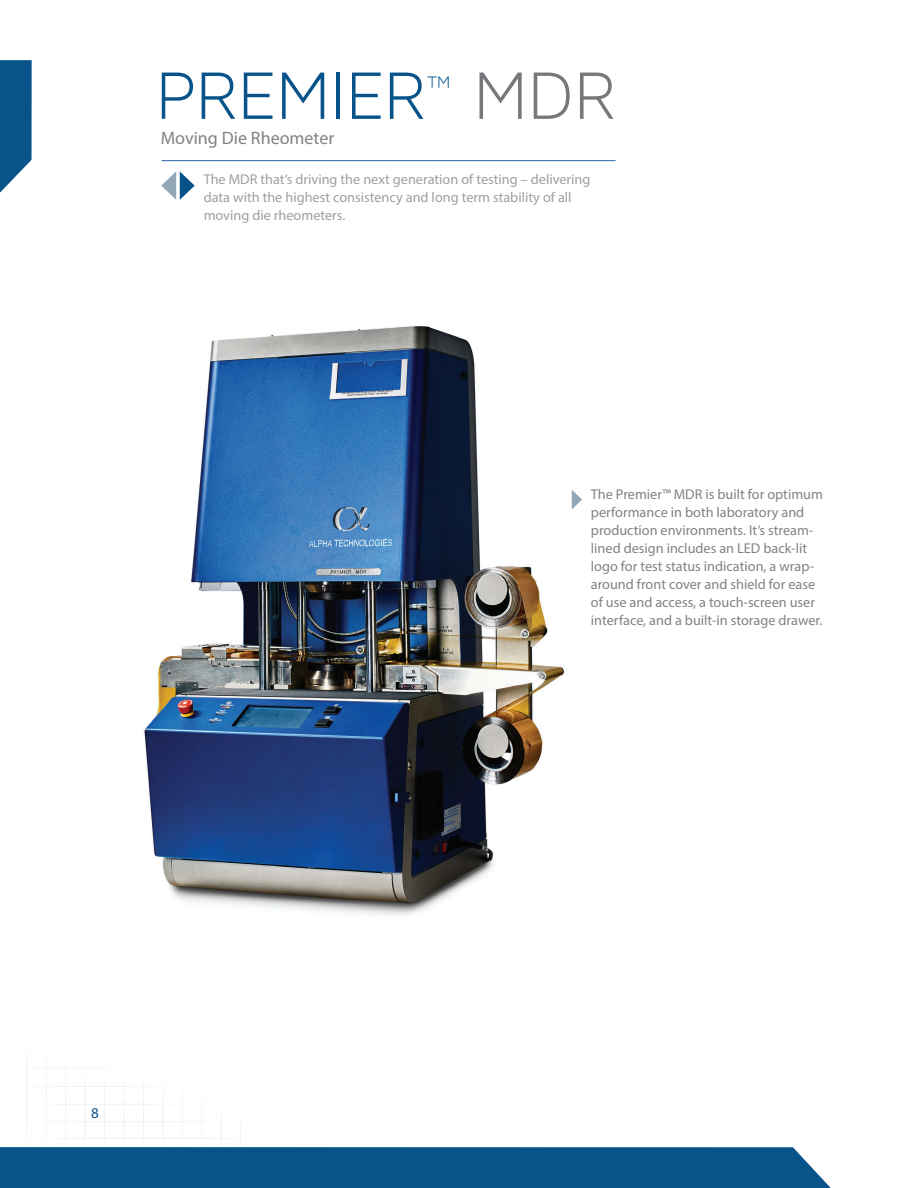
<style>
.page{position:relative;width:918px;height:1188px;background:#fff}
.page>*{position:absolute;margin:0;border:0;box-sizing:border-box;transform-origin:0 0}
.t1{font:72px "Maven Pro Light 300";letter-spacing:.005em;color:#07538a}
.t2{font:18px "Myriad Pro";color:#808285}
.t3{font:15px "Myriad Pro";color:#07538a}
.t4{font:14.25px/18px "Myriad Pro";color:#818285}
.t5{font:14.25px/18px "Myriad Pro";color:#9d9fa2}
.s1{color:#76787b}
</style>
<div class="page">
<img style="left:144px;top:326px;width:428px;height:590px">
<svg style="left:161px;top:171px;width:34px;height:29px"></svg>
<svg style="left:0;top:60px;width:32px;height:133px;background:#296a9a"></svg>
<img style="left:26px;top:1065px;width:215px;height:82px">
<hr style="left:162px;top:160px;width:454px;height:1px;background:#2a64a1">
<svg style="left:572px;top:490px;width:10px;height:19px"></svg>
<div style="left:0;top:1147px;width:831px;height:41px;background:#07538a"></div>
<h1 class="t1" style="left:156px;top:56px;width:462px">PREMIER<sup>™</sup> <span class="s1">MDR</span></h1>
<p class="t2" style="left:161px;top:131px;width:175px">Moving Die Rheometer</p>
<p class="t5" style="left:204px;top:171px;width:388px">The MDR that’s driving the next generation of testing – delivering data with the highest consistency and long term stability of all moving die rheometers.</p>
<p class="t4" style="left:591px;top:486px;width:234px">The Premier™ MDR is built for optimum performance in both laboratory and production environments. It’s stream&shy;lined design includes an LED back-lit logo for test status indication, a wrap&shy;around front cover and shield for ease of use and access, a touch-screen user interface, and a built-in storage drawer.</p>
<p class="t3" style="left:91px;top:1107px;width:9px">8</p>
</div>
